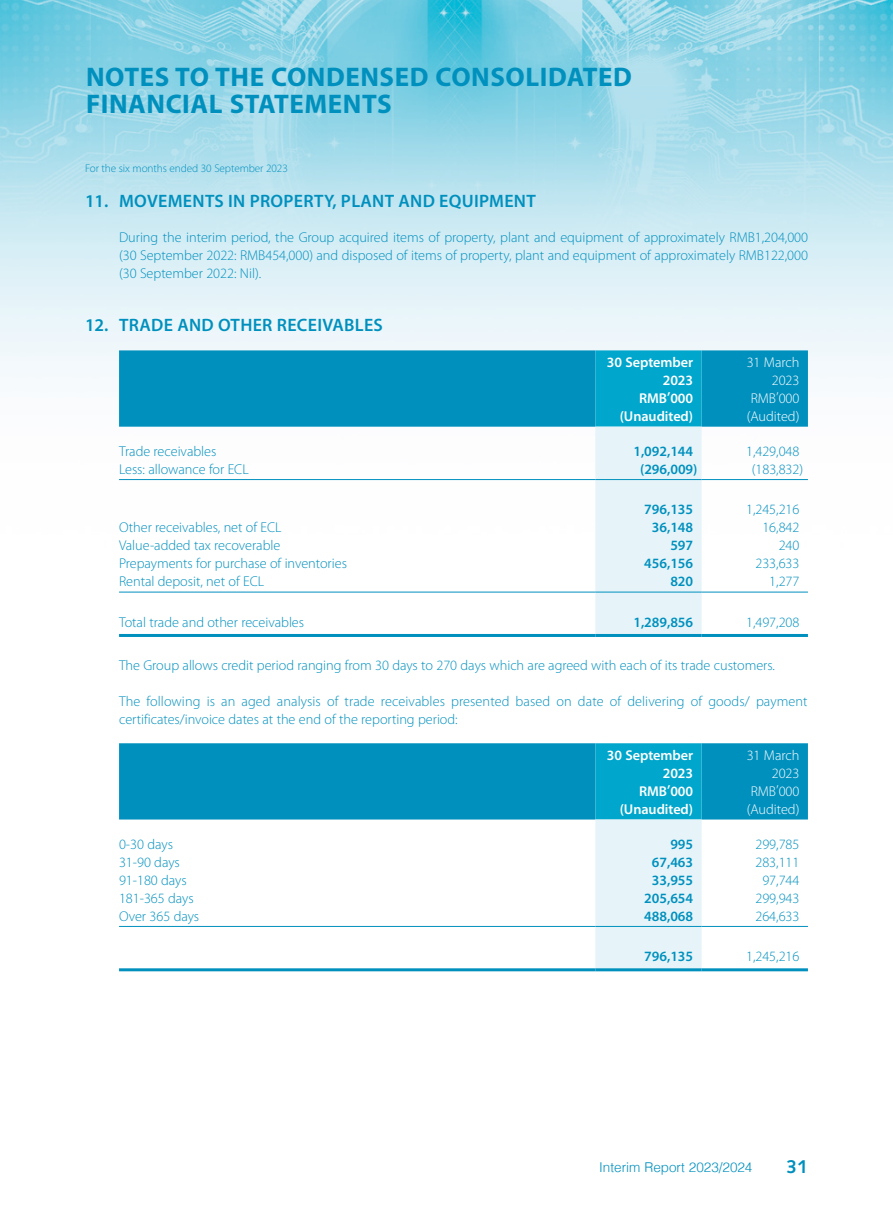
<style>
.page{position:relative;width:893px;height:1212px;background:#fff}
.page>*{position:absolute;margin:0;border:0;box-sizing:border-box;transform-origin:0 0}
.t1{font:700 27px/27px "Myriad Pro";letter-spacing:.02em;color:#0090be}
.t2{font:700 18.75px "Syntax LT Std";color:#0090be}
.Heading_1{font:600 18px "Myriad Pro";letter-spacing:.015em;color:#0090be}
.Body_Text{font:300 14.25px/18px "Myriad Pro";letter-spacing:-.005em;color:#0090be;text-align:justify}
.Body_Text-2{font:600 14.25px "Myriad Pro";letter-spacing:-.005em;color:#0090be}
.Body_Text-3{font:600 14.25px "Myriad Pro";letter-spacing:-.005em;color:#fff}
.Body_Text-4{font:300 14.25px "Myriad Pro";letter-spacing:-.005em;color:#fff}
.t3{font:300 13.5px "Helvetica";color:#0090be}
.t4{font:300 11.25px "Myriad Pro";letter-spacing:-.01em;color:#0090be}
</style>
<div class="page">
<img style="left:0;top:0;width:893px;height:972px">
<div style="left:119px;top:350px;width:689px;height:77px;background:#0090be"></div>
<svg style="left:595px;top:350px;width:107px;height:284px"></svg>
<hr style="left:119px;top:479px;width:476px;height:1px;background:#0090be">
<hr style="left:595px;top:479px;width:107px;height:1px;background:#0090be">
<hr style="left:702px;top:479px;width:106px;height:1px;background:#0090be">
<hr style="left:119px;top:592px;width:476px;height:1px;background:#0090be">
<hr style="left:595px;top:592px;width:107px;height:1px;background:#0090be">
<hr style="left:702px;top:592px;width:106px;height:1px;background:#0090be">
<hr style="left:119px;top:634px;width:476px;height:3px;background:#0090be">
<hr style="left:595px;top:634px;width:107px;height:3px;background:#0090be">
<hr style="left:702px;top:634px;width:106px;height:3px;background:#0090be">
<div style="left:119px;top:743px;width:689px;height:76px;background:#0090be"></div>
<svg style="left:595px;top:743px;width:107px;height:225px"></svg>
<hr style="left:119px;top:926px;width:476px;height:1px;background:#0090be">
<hr style="left:595px;top:926px;width:107px;height:1px;background:#0090be">
<hr style="left:702px;top:926px;width:106px;height:1px;background:#0090be">
<hr style="left:119px;top:968px;width:476px;height:3px;background:#0090be">
<hr style="left:595px;top:968px;width:107px;height:3px;background:#0090be">
<hr style="left:702px;top:968px;width:106px;height:3px;background:#0090be">
<h1 class="t1" style="left:86px;top:63px;width:547px">NOTES TO THE CONDENSED CONSOLIDATED<br>FINANCIAL STATEMENTS</h1>
<p class="t4" style="left:85px;top:162px;width:204px">For the six months ended 30 September 2023</p>
<p class="Heading_1" style="left:85px;top:190px;width:452px">11. MOVEMENTS IN PROPERTY, PLANT AND EQUIPMENT</p>
<p class="Body_Text" style="left:119px;top:228px;width:691px">During the interim period, the Group acquired items of property, plant and equipment of approximately RMB1,204,000 (30 September 2022: RMB454,000) and disposed of items of property, plant and equipment of approximately RMB122,000 (30 September 2022: Nil).</p>
<p class="Heading_1" style="left:85px;top:314px;width:299px">12. TRADE AND OTHER RECEIVABLES</p>
<p class="Body_Text-3" style="left:607px;top:353px;width:88px">30 September</p>
<p class="Body_Text-4" style="left:747px;top:353px;width:54px">31 March</p>
<p class="Body_Text-3" style="left:663px;top:371px;width:32px">2023</p>
<p class="Body_Text-4" style="left:772px;top:371px;width:29px">2023</p>
<p class="Body_Text-3" style="left:639px;top:389px;width:56px">RMB’000</p>
<p class="Body_Text-4" style="left:751px;top:389px;width:50px">RMB’000</p>
<p class="Body_Text-3" style="left:620px;top:407px;width:75px">(Unaudited)</p>
<p class="Body_Text-4" style="left:747px;top:407px;width:54px">(Audited)</p>
<p class="Body_Text" style="left:119px;top:442px;width:99px">Trade receivables</p>
<p class="Body_Text-2" style="left:633px;top:442px;width:61px">1,092,144</p>
<p class="Body_Text" style="left:746px;top:442px;width:55px">1,429,048</p>
<p class="Body_Text" style="left:119px;top:460px;width:131px">Less: allowance for ECL</p>
<p class="Body_Text-2" style="left:640px;top:460px;width:59px">(296,009)</p>
<p class="Body_Text" style="left:752px;top:460px;width:53px">(183,832)</p>
<p class="Body_Text-2" style="left:644px;top:500px;width:50px">796,135</p>
<p class="Body_Text" style="left:746px;top:500px;width:55px">1,245,216</p>
<p class="Body_Text" style="left:119px;top:518px;width:164px">Other receivables, net of ECL</p>
<p class="Body_Text-2" style="left:652px;top:518px;width:43px">36,148</p>
<p class="Body_Text" style="left:762px;top:518px;width:39px">16,842</p>
<p class="Body_Text" style="left:119px;top:536px;width:163px">Value-added tax recoverable</p>
<p class="Body_Text-2" style="left:670px;top:536px;width:24px">597</p>
<p class="Body_Text" style="left:779px;top:536px;width:22px">240</p>
<p class="Body_Text" style="left:119px;top:554px;width:229px">Prepayments for purchase of inventories</p>
<p class="Body_Text-2" style="left:644px;top:554px;width:50px">456,156</p>
<p class="Body_Text" style="left:755px;top:554px;width:45px">233,633</p>
<p class="Body_Text" style="left:119px;top:572px;width:147px">Rental deposit, net of ECL</p>
<p class="Body_Text-2" style="left:670px;top:572px;width:24px">820</p>
<p class="Body_Text" style="left:769px;top:572px;width:32px">1,277</p>
<p class="Body_Text" style="left:119px;top:613px;width:187px">Total trade and other receivables</p>
<p class="Body_Text-2" style="left:633px;top:613px;width:61px">1,289,856</p>
<p class="Body_Text" style="left:746px;top:613px;width:55px">1,497,208</p>
<p class="Body_Text" style="left:119px;top:656px;width:657px">The Group allows credit period ranging from 30 days to 270 days which are agreed with each of its trade customers.</p>
<p class="Body_Text" style="left:119px;top:692px;width:690px">The following is an aged analysis of trade receivables presented based on date of delivering of goods/ payment certificates/invoice dates at the end of the reporting period:</p>
<p class="Body_Text-3" style="left:607px;top:746px;width:88px">30 September</p>
<p class="Body_Text-4" style="left:747px;top:746px;width:54px">31 March</p>
<p class="Body_Text-3" style="left:663px;top:764px;width:32px">2023</p>
<p class="Body_Text-4" style="left:772px;top:764px;width:29px">2023</p>
<p class="Body_Text-3" style="left:639px;top:782px;width:56px">RMB’000</p>
<p class="Body_Text-4" style="left:751px;top:782px;width:50px">RMB’000</p>
<p class="Body_Text-3" style="left:620px;top:800px;width:75px">(Unaudited)</p>
<p class="Body_Text-4" style="left:747px;top:800px;width:54px">(Audited)</p>
<p class="Body_Text" style="left:119px;top:835px;width:55px">0-30 days</p>
<p class="Body_Text-2" style="left:670px;top:835px;width:24px">995</p>
<p class="Body_Text" style="left:755px;top:835px;width:45px">299,785</p>
<p class="Body_Text" style="left:119px;top:853px;width:62px">31-90 days</p>
<p class="Body_Text-2" style="left:652px;top:853px;width:43px">67,463</p>
<p class="Body_Text" style="left:755px;top:853px;width:45px">283,111</p>
<p class="Body_Text" style="left:119px;top:871px;width:69px">91-180 days</p>
<p class="Body_Text-2" style="left:652px;top:871px;width:43px">33,955</p>
<p class="Body_Text" style="left:762px;top:871px;width:39px">97,744</p>
<p class="Body_Text" style="left:119px;top:889px;width:76px">181-365 days</p>
<p class="Body_Text-2" style="left:644px;top:889px;width:50px">205,654</p>
<p class="Body_Text" style="left:755px;top:889px;width:45px">299,943</p>
<p class="Body_Text" style="left:119px;top:907px;width:82px">Over 365 days</p>
<p class="Body_Text-2" style="left:644px;top:907px;width:50px">488,068</p>
<p class="Body_Text" style="left:755px;top:907px;width:45px">264,633</p>
<p class="Body_Text-2" style="left:644px;top:947px;width:50px">796,135</p>
<p class="Body_Text" style="left:746px;top:947px;width:55px">1,245,216</p>
<p class="t3" style="left:599px;top:1155px;width:155px">Interim Report 2023/2024</p>
<h2 class="t2" style="left:787px;top:1155px;width:23px">31</h2>
</div>
